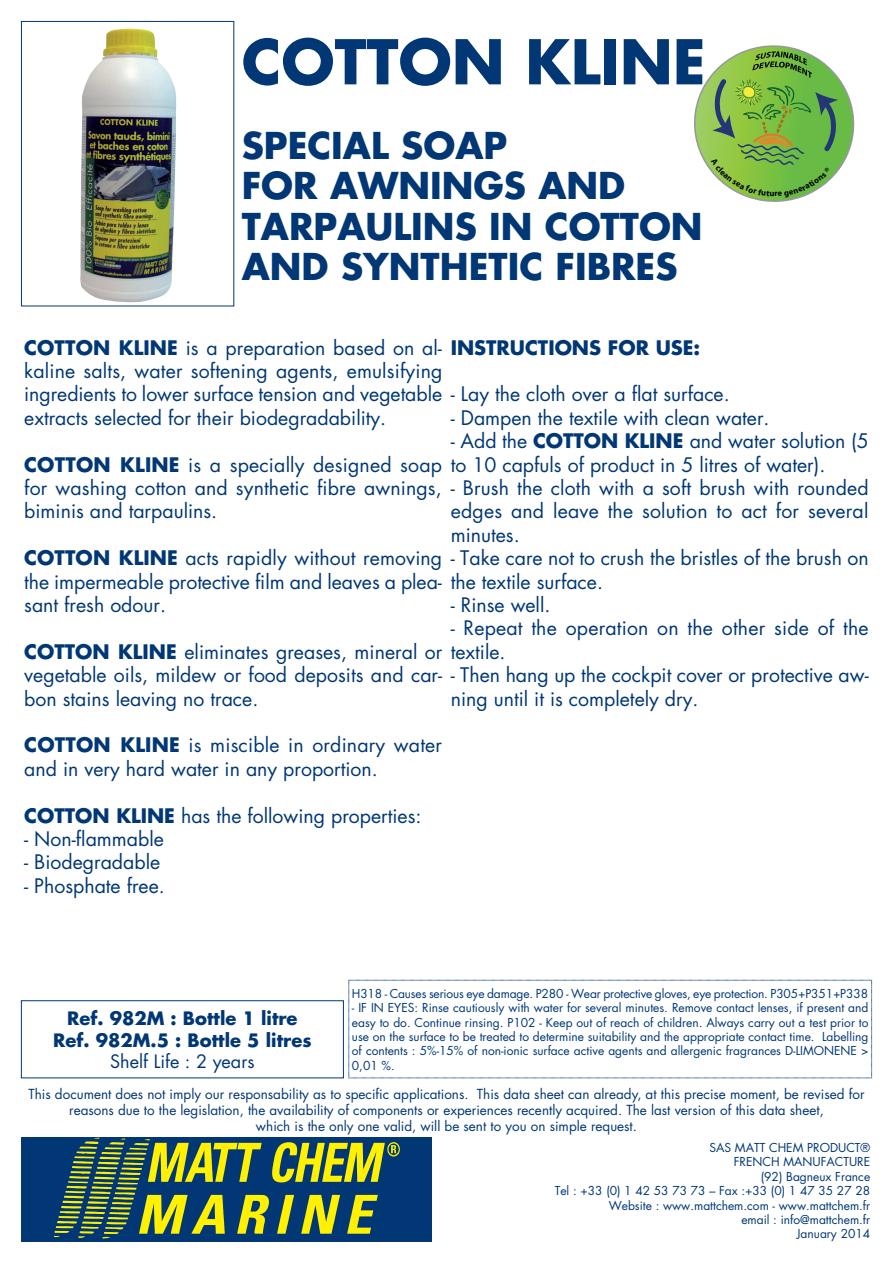
<style>
.page{position:relative;width:893px;height:1263px;background:#fff}
.page>*{position:absolute;margin:0;border:0;box-sizing:border-box;transform-origin:0 0}
.t1{font:700 60px "Futura";color:#013775}
.t2{font:700 36px/40.5px "Futura";color:#013775}
.t3{font:19.5px/23.4px "Futura";color:#013775}
.t4{font:700 18px/21.6px "Futura";color:#013775;text-align:center}
.t5{font:18px "Futura";color:#013775}
.t6{font:13.5px/16.2px "Futura";color:#013775;text-align:center}
.t7{font:12px/14.4px "Futura";color:#013775;text-align:right}
.s1{font-weight:700}
</style>
<div class="page">
<div style="left:21px;top:1137px;width:411px;height:105px;background:#013775"></div>
<img style="left:54px;top:1137px;width:345px;height:102px">
<img style="left:80px;top:29px;width:97px;height:274px">
<div style="left:21px;top:21px;width:213px;height:285px;border:1px solid #013775"></div>
<svg style="left:349px;top:980px;width:523px;height:98px"></svg>
<svg style="left:694px;top:45px;width:161px;height:157px"></svg>
<h1 class="t1" style="left:242px;top:20px;width:465px">COTTON KLINE</h1>
<h2 class="t2" style="left:242px;top:124px;width:462px">SPECIAL SOAP<br>FOR AWNINGS AND<br>TARPAULINS IN COTTON<br>AND SYNTHETIC FIBRES</h2>
<p class="t3" style="left:24px;top:335px;width:707px"><span class="s1">COTTON KLINE</span> is a preparation based on al- <span class="s1">INSTRUCTIONS FOR USE: </span>kaline salts, water softening agents, emulsifying<br>ingredients to lower surface tension and vegetable - Lay the cloth over a flat surface. extracts selected for their biodegradability.</p>
<p class="t3" style="left:24px;top:452px;width:803px"><span class="s1">COTTON KLINE</span> is a specially designed soap to 10 capfuls of product in 5 litres of water). for washing cotton and synthetic fibre awnings,<br>biminis and tarpaulins.</p>
<p class="t3" style="left:24px;top:546px;width:846px"><span class="s1">COTTON KLINE</span> acts rapidly without removing - Take care not to crush the bristles of the brush on the impermeable protective film and leaves a plea-<br>sant fresh odour.</p>
<p class="t3" style="left:24px;top:640px;width:846px"><span class="s1">COTTON KLINE</span> eliminates greases, mineral or textile.<br>vegetable oils, mildew or food deposits and car- - Then hang up the cockpit cover or protective aw&shy;bon stains leaving no trace.</p>
<p class="t3" style="left:24px;top:733px;width:419px"><span class="s1">COTTON KLINE</span> is miscible in ordinary water and in very hard water in any proportion.</p>
<p class="t3" style="left:24px;top:803px;width:399px"><span class="s1">COTTON KLINE</span> has the following properties:</p>
<p class="t3" style="left:24px;top:827px;width:141px">- Non-flammable</p>
<p class="t3" style="left:24px;top:850px;width:137px">- Biodegradable</p>
<p class="t3" style="left:24px;top:874px;width:142px">- Phosphate free.</p>
<p class="t3" style="left:451px;top:406px;width:320px">- Dampen the textile with clean water.</p>
<p class="t3" style="left:451px;top:429px;width:419px">- Add the <span class="s1">COTTON KLINE</span> and water solution (5</p>
<p class="t3" style="left:451px;top:476px;width:419px;text-align:justify">- Brush the cloth with a soft brush with rounded edges and leave the solution to act for several minutes.</p>
<p class="t3" style="left:451px;top:569px;width:154px">the textile surface.</p>
<p class="t3" style="left:451px;top:593px;width:101px">- Rinse well.</p>
<p class="t3" style="left:451px;top:616px;width:419px">- Repeat the operation on the other side of the</p>
<p class="t3" style="left:451px;top:686px;width:249px">ning until it is completely dry.</p>
<p class="t4" style="left:53px;top:1007px;width:260px">Ref. 982M : Bottle 1 litre<br>Ref. 982M.5 : Bottle 5 litres</p>
<p class="t5" style="left:110px;top:1049px;width:146px">Shelf Life : 2 years</p>
<p class="t7" style="left:352px;top:986px;width:518px">H318 - Causes serious eye damage. P280 - Wear protective gloves, eye protection. P305+P351+P338</p>
<p class="t7" style="left:352px;top:1000px;width:518px;text-align:justify">- IF IN EYES: Rinse cautiously with water for several minutes. Remove contact lenses, if present and easy to do. Continue rinsing. P102 - Keep out of reach of children. Always carry out a test prior to use on the surface to be treated to determine suitability and the appropriate contact time. Labelling of contents : 5%-15% of non-ionic surface active agents and allergenic fragrances D-LIMONENE &gt; 0,01 %.</p>
<p class="t6" style="left:28px;top:1085px;width:838px">This document does not imply our responsability as to specific applications. This data sheet can already, at this precise moment, be revised for reasons due to the legislation, the availability of components or experiences recently acquired. The last version of this data sheet,<br>which is the only one valid, will be sent to you on simple request.</p>
<p class="t7" style="left:555px;top:1140px;width:317px">SAS MATT CHEM PRODUCT®<br>FRENCH MANUFACTURE<br>(92) Bagneux France<br>Tel : +33 (0) 1 42 53 73 73 – Fax :+33 (0) 1 47 35 27 28<br>Website : www.mattchem.com - www.mattchem.fr<br>email : info@mattchem.fr<br>January 2014</p>
</div>
